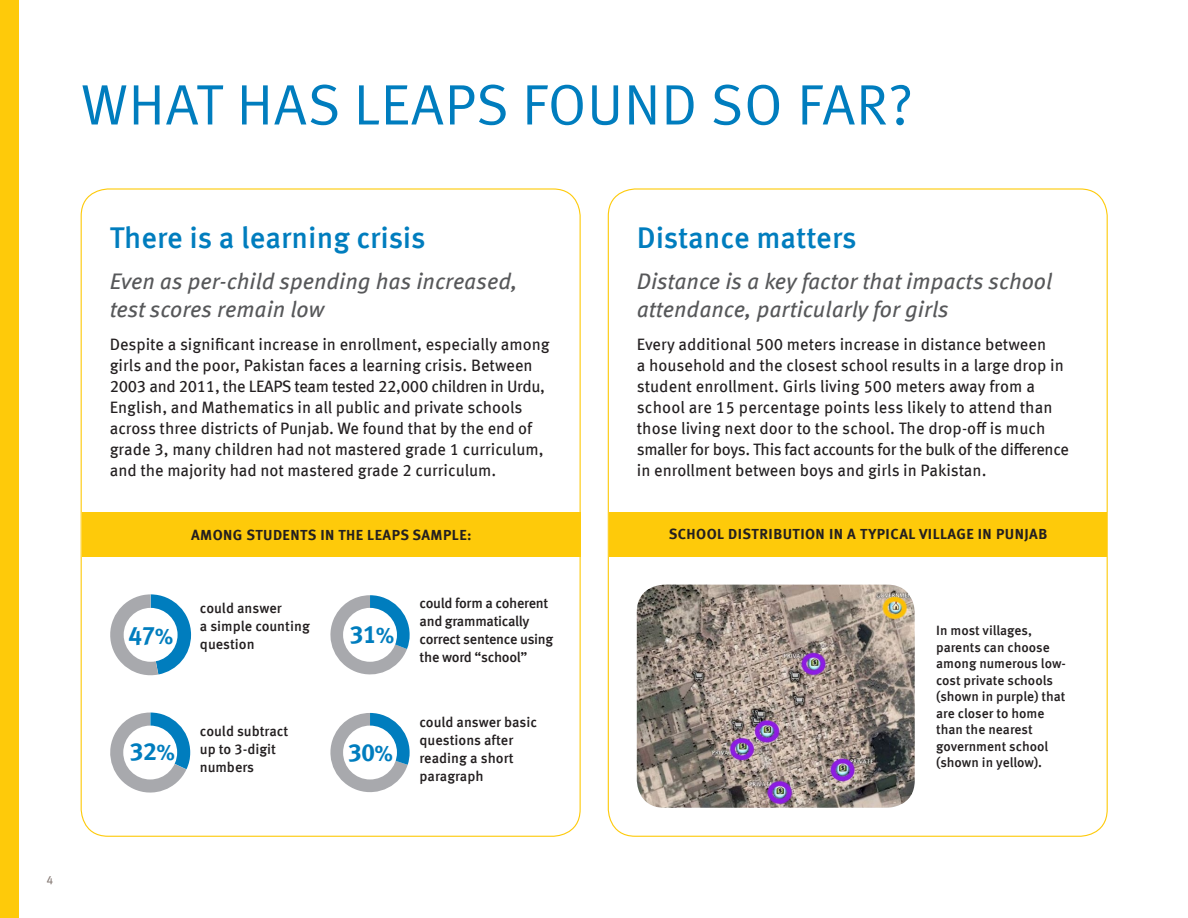
<style>
.page{position:relative;width:1188px;height:918px;background:#fff}
.page>*{position:absolute;margin:0;border:0;box-sizing:border-box;transform-origin:0 0}
.section_head_-_crims{font:57px "Meta Offc Norm";letter-spacing:.01em;color:#007dbe}
.subhead{font:500 30px "Meta Offc";color:#007dbe}
.t1{font:700 24.9px "Meta Offc";letter-spacing:-.04em;color:#007dbe}
.ital_text_intro{font:italic 22.5px/28.5px "Meta Offc";color:#57585a}
.t2{font:16.5px/21px "Meta Offc";color:#231f20}
.chart_title{font:700 14.7px "Meta Offc";letter-spacing:.03em;color:#231f20}
.t3{font:500 14.25px/18px "Meta Offc";letter-spacing:-.005em;color:#231f20}
.chart_caption{font:500 13.5px/16.5px "Meta Offc";color:#231f20}
.t4{font:12px "Meta Offc";color:#867b76}
.s1{font-size:21.9px}
</style>
<div class="page">
<div style="left:0;top:0;width:19px;height:918px;background:#feca0a"></div>
<img style="left:637px;top:585px;width:278px;height:223px">
<div style="left:82px;top:512px;width:499px;height:45px;background:#feca0a"></div>
<svg style="left:110px;top:594px;width:81px;height:82px"></svg>
<div style="left:124px;top:608px;width:54px;height:54px;background:#fff;border-radius:50%"></div>
<svg style="left:110px;top:713px;width:80px;height:80px"></svg>
<div style="left:123px;top:726px;width:54px;height:53px;background:#fff;border-radius:50%"></div>
<svg style="left:330px;top:713px;width:80px;height:80px"></svg>
<div style="left:343px;top:726px;width:54px;height:53px;background:#fff;border-radius:50%"></div>
<svg style="left:330px;top:595px;width:80px;height:80px"></svg>
<div style="left:343px;top:608px;width:54px;height:54px;background:#fff;border-radius:50%"></div>
<div style="left:609px;top:512px;width:498px;height:45px;background:#feca0a"></div>
<p class="section_head_-_crims" style="left:81px;top:72px;width:834px">WHAT HAS LEAPS FOUND SO FAR?</p>
<p class="t4" style="left:46px;top:872px;width:8px">4</p>
<p class="subhead" style="left:110px;top:221px;width:317px">There is a learning crisis</p>
<p class="ital_text_intro" style="left:110px;top:268px;width:409px">Even as per-child spending has increased, test scores remain low</p>
<p class="t2" style="left:110px;top:335px;width:442px">Despite a significant increase in enrollment, especially among girls and the poor, Pakistan faces a learning crisis. Between 2003 and 2011, the LEAPS team tested 22,000 children in Urdu, English, and Mathematics in all public and private schools across three districts of Punjab. We found that by the end of grade 3, many children had not mastered grade 1 curriculum, and the majority had not mastered grade 2 curriculum.</p>
<p class="chart_title" style="left:191px;top:526px;width:282px">AMONG STUDENTS IN THE LEAPS SAMPLE:</p>
<p class="t1" style="left:128px;top:620px;width:47px">47<span class="s1">%</span></p>
<p class="t3" style="left:200px;top:599px;width:111px">could answer<br>a simple counting</p>
<p class="t3" style="left:200px;top:635px;width:56px">question</p>
<p class="t1" style="left:130px;top:737px;width:47px">32<span class="s1">%</span></p>
<p class="t3" style="left:200px;top:722px;width:90px">could subtract up to 3-digit numbers</p>
<p class="t1" style="left:349px;top:620px;width:47px">31<span class="s1">%</span></p>
<p class="t1" style="left:348px;top:738px;width:47px">30<span class="s1">%</span></p>
<p class="t3" style="left:420px;top:595px;width:135px">could form a coherent and grammatically correct sentence using the word “school”</p>
<p class="t3" style="left:420px;top:714px;width:119px">could answer basic questions after reading a short paragraph</p>
<p class="subhead" style="left:637px;top:221px;width:221px">Distance matters</p>
<p class="ital_text_intro" style="left:637px;top:268px;width:417px">Distance is a key factor that impacts school attendance, particularly for girls</p>
<p class="t2" style="left:637px;top:335px;width:434px">Every additional 500 meters increase in distance between<br>a household and the closest school results in a large drop in student enrollment. Girls living 500 meters away from a school are 15 percentage points less likely to attend than those living next door to the school. The drop-off is much smaller for boys. This fact accounts for the bulk of the difference in enrollment between boys and girls in Pakistan.</p>
<p class="chart_title" style="left:669px;top:526px;width:380px">SCHOOL DISTRIBUTION IN A TYPICAL VILLAGE IN PUNJAB</p>
<p class="chart_caption" style="left:936px;top:623px;width:131px">In most villages, parents can choose among numerous low&shy;cost private schools (shown in purple) that are closer to home than the nearest government school (shown in yellow).</p>
</div>
